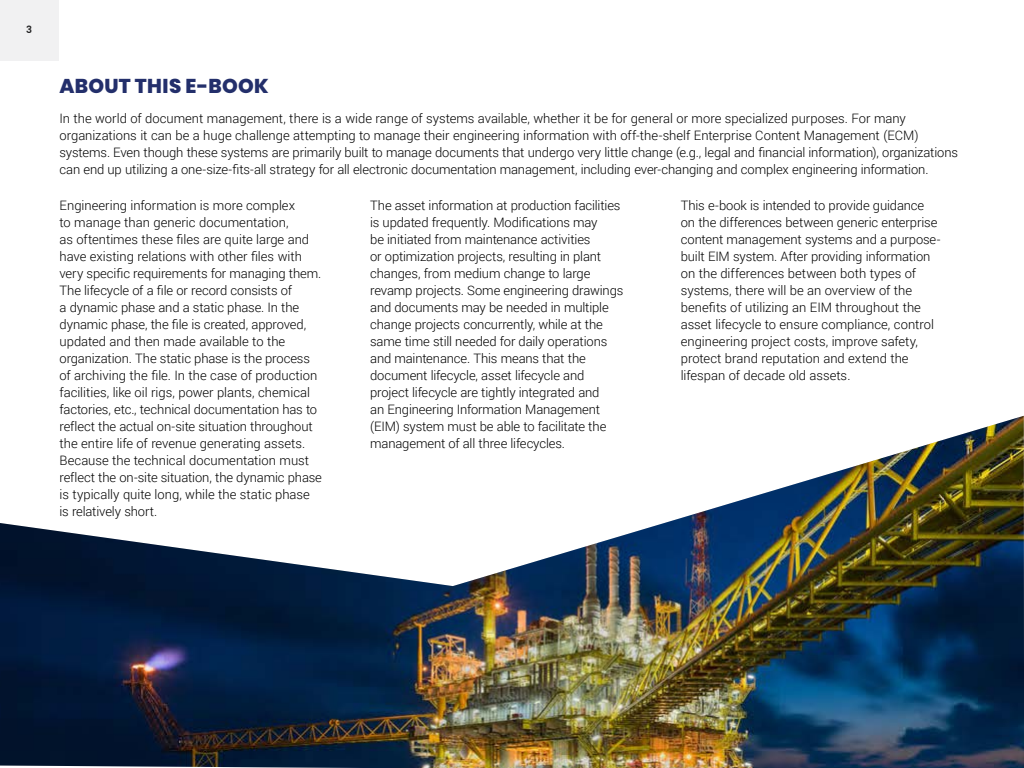
<style>
.page{position:relative;width:1024px;height:768px;background:#fff}
.page>*{position:absolute;margin:0;border:0;box-sizing:border-box;transform-origin:0 0}
.t1{font:800 20px "Poppins";letter-spacing:.01em;color:#232f6b}
.t2{font:300 13px/17px "Roboto";letter-spacing:-.01em;color:#000}
.t3{font:600 10px "Poppins";color:#222223}
</style>
<div class="page">
<div style="left:0;top:0;width:58px;height:60px;background:#f1f1f2"></div>
<img style="left:0;top:416px;width:1024px;height:352px">
<p class="t3" style="left:26px;top:23px;width:7px">3</p>
<h1 class="t1" style="left:60px;top:74px;width:211px">ABOUT THIS E-BOOK</h1>
<p class="t2" style="left:60px;top:109px;width:900px">In the world of document management, there is a wide range of systems available, whether it be for general or more specialized purposes. For many organizations it can be a huge challenge attempting to manage their engineering information with off-the-shelf Enterprise Content Management (ECM) systems. Even though these systems are primarily built to manage documents that undergo very little change (e.g., legal and financial information), organizations can end up utilizing a one-size-fits-all strategy for all electronic documentation management, including ever-changing and complex engineering information.</p>
<p class="t2" style="left:60px;top:196px;width:264px">Engineering information is more complex<br>to manage than generic documentation,<br>as oftentimes these files are quite large and have existing relations with other files with very specific requirements for managing them.<br>The lifecycle of a file or record consists of<br>a dynamic phase and a static phase. In the dynamic phase, the file is created, approved, updated and then made available to the organization. The static phase is the process of archiving the file. In the case of production facilities, like oil rigs, power plants, chemical factories, etc., technical documentation has to reflect the actual on-site situation throughout the entire life of revenue generating assets.<br>Because the technical documentation must reflect the on-site situation, the dynamic phase is typically quite long, while the static phase is relatively short.</p>
<p class="t2" style="left:370px;top:196px;width:255px">The asset information at production facilities is updated frequently. Modifications may<br>be initiated from maintenance activities<br>or optimization projects, resulting in plant changes, from medium change to large revamp projects. Some engineering drawings and documents may be needed in multiple change projects concurrently, while at the same time still needed for daily operations and maintenance. This means that the document lifecycle, asset lifecycle and project lifecycle are tightly integrated and<br>an Engineering Information Management (EIM) system must be able to facilitate the management of all three lifecycles.</p>
<p class="t2" style="left:681px;top:196px;width:261px">This e-book is intended to provide guidance on the differences between generic enterprise content management systems and a purpose&shy;built EIM system. After providing information on the differences between both types of systems, there will be an overview of the benefits of utilizing an EIM throughout the asset lifecycle to ensure compliance, control engineering project costs, improve safety, protect brand reputation and extend the lifespan of decade old assets.</p>
</div>
